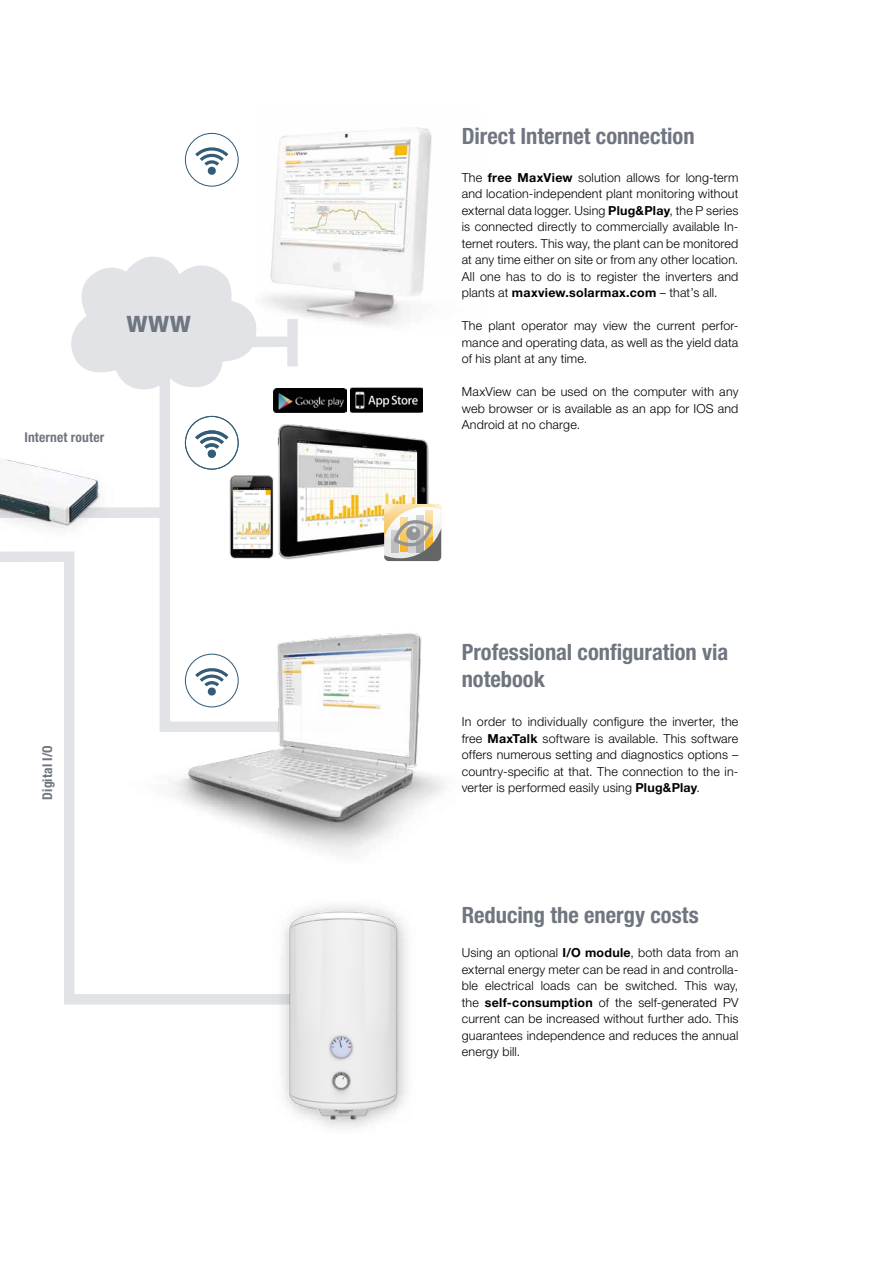
<style>
.page{position:relative;width:881px;height:1263px;background:#fff}
.page>*{position:absolute;margin:0;border:0;box-sizing:border-box;transform-origin:0 0}
.t1{font:700 condensed 30px "Helvetica Neue LT Std";color:#707680}
.t2{font:700 condensed 22.5px/27px "Helvetica Neue LT Std";color:#707680}
.t3{font:700 condensed 13.5px "Helvetica Neue LT Std";letter-spacing:.01em;color:#707680}
.t4{font:300 12.45px/16.5px "Helvetica Neue LT Std";letter-spacing:.015em;color:#000;text-align:justify}
.s1{font-weight:700}
</style>
<div class="page">
<svg style="left:159px;top:366px;width:188px;height:180px"></svg>
<div style="left:0;top:507px;width:170px;height:11px;background:#e1e3e7"></div>
<div style="left:168px;top:336px;width:126px;height:11px;background:#e1e3e7"></div>
<img style="left:0;top:459px;width:121px;height:72px">
<img style="left:265px;top:127px;width:167px;height:198px">
<svg style="left:71px;top:256px;width:194px;height:138px"></svg>
<svg style="left:185px;top:416px;width:53px;height:54px"></svg>
<svg style="left:185px;top:133px;width:53px;height:54px"></svg>
<img style="left:239px;top:408px;width:203px;height:154px">
<img style="left:350px;top:387px;width:72px;height:33px">
<img style="left:274px;top:388px;width:72px;height:24px">
<img style="left:213px;top:470px;width:80px;height:76px">
<div style="left:287px;top:319px;width:11px;height:47px;background:#e1e3e7"></div>
<svg style="left:0;top:546px;width:312px;height:459px"></svg>
<svg style="left:384px;top:504px;width:57px;height:57px"></svg>
<img style="left:226px;top:875px;width:181px;height:253px">
<img style="left:48px;top:576px;width:397px;height:287px">
<svg style="left:185px;top:654px;width:53px;height:53px"></svg>
<h1 class="t1" style="left:126px;top:303px;width:66px">www</h1>
<p class="t3" style="left:24px;top:429px;width:81px">Internet router</p>
<p class="t3" style="left:39px;top:799px;width:56px;rotate:-90deg">Digital I/O</p>
<h2 class="t2" style="left:461px;top:122px;width:234px">Direct Internet connection</h2>
<p class="t4" style="left:461px;top:169px;width:278px">The <span class="s1">free MaxView</span> solution allows for long-term and location-independent plant monitoring without external data logger. Using <span class="s1">Plug&amp;Play</span>, the P series is connected directly to commercially available In&shy;ternet routers. This way, the plant can be monitored at any time either on site or from any other location.<br>All one has to do is to register the inverters and plants at <span class="s1">maxview.solarmax.com</span> – that’s all.</p>
<p class="t4" style="left:461px;top:317px;width:278px">The plant operator may view the current perfor&shy;mance and operating data, as well as the yield data of his plant at any time.</p>
<p class="t4" style="left:461px;top:383px;width:278px">MaxView can be used on the computer with any web browser or is available as an app for IOS and Android at no charge.</p>
<h2 class="t2" style="left:461px;top:638px;width:268px">Professional configuration via notebook</h2>
<p class="t4" style="left:461px;top:713px;width:278px">In order to individually configure the inverter, the free <span class="s1">MaxTalk</span> software is available. This software offers numerous setting and diagnostics options – country-specific at that. The connection to the in&shy;verter is performed easily using <span class="s1">Plug&amp;Play</span>.</p>
<h2 class="t2" style="left:461px;top:902px;width:238px">Reducing the energy costs</h2>
<p class="t4" style="left:461px;top:944px;width:278px">Using an optional <span class="s1">I/O module</span>, both data from an external energy meter can be read in and controlla&shy;ble electrical loads can be switched. This way, the <span class="s1">self-consumption</span> of the self-generated PV current can be increased without further ado. This guarantees independence and reduces the annual energy bill.</p>
</div>
